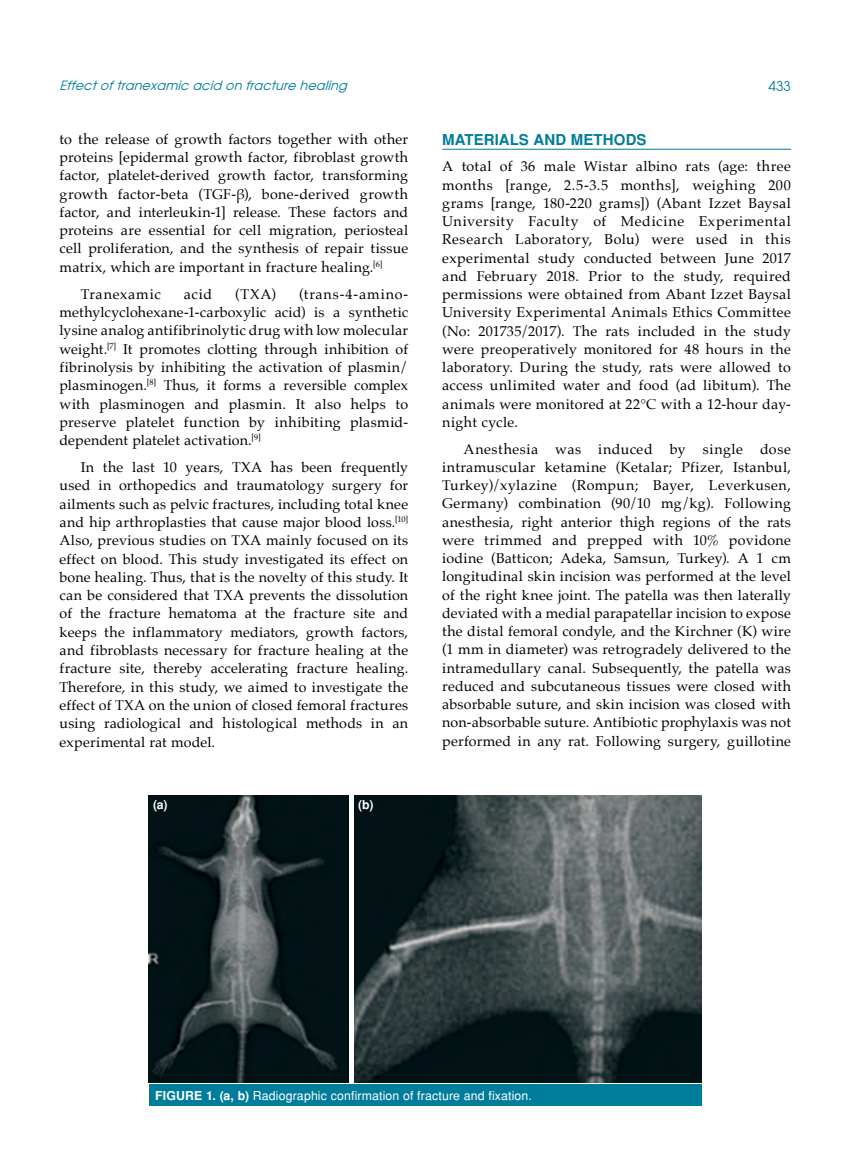
<style>
.page{position:relative;width:859px;height:1170px;background:#fff}
.page>*{position:absolute;margin:0;border:0;box-sizing:border-box;transform-origin:0 0}
.t1{font:700 15px "Helvetica Tr";letter-spacing:.005em;color:#007d9a}
.t2{font:14.25px/18.3px "Palatino";letter-spacing:.02em;color:#000;text-align:justify}
.t3{font:14.25px "Palatino";letter-spacing:.05em;color:#000}
.t4{font:13.5px "Avant Garde Tr";color:#007d9a}
.t5{font:italic 12.75px "Avant Garde Tr";color:#007d9a}
.t6{font:12.3px "Helvetica Normal Tr";letter-spacing:.01em;color:#fff}
.t7{font:700 12.3px "Helvetica Tr";color:#fff}
.s1{font-family:"Helvetica Tr";font-weight:700}
</style>
<div class="page">
<hr style="left:442px;top:149px;width:349px;height:1px;background:#007d9a">
<div style="left:149px;top:1084px;width:553px;height:22px;background:#007d9a"></div>
<img style="left:149px;top:795px;width:552px;height:287px">
<hr style="left:349px;top:794px;width:4px;height:289px;background:#fff">
<p class="t5" style="left:60px;top:78px;width:293px">Effectoftranexamic acid on fracture healing</p>
<p class="t4" style="left:768px;top:77px;width:24px">433</p>
<p class="t2" style="left:60px;top:129px;width:350px">to the release of growth factors together with other proteins [epidermal growth factor, fibroblast growth factor, platelet-derived growth factor, transforming growth factor-beta (TGF-β), bone-derived growth factor, and interleukin-1] release. These factors and proteins are essential for cell migration, periosteal cell proliferation, and the synthesis of repair tissue matrix, which are important in fracture healing.<sup>[6]</sup></p>
<p class="t3" style="left:81px;top:282px;width:82px">Tranexamic</p>
<p class="t2" style="left:184px;top:284px;width:30px">acid</p>
<p class="t2" style="left:235px;top:284px;width:42px">(TXA)</p>
<p class="t1" style="left:442px;top:130px;width:206px">MATERIALS AND METHODS</p>
<p class="t2" style="left:442px;top:157px;width:350px">A total of 36 male Wistar albino rats (age: three months [range, 2.5-3.5 months], weighing 200 grams [range, 180-220 grams]) (Abant Izzet Baysal University Faculty of Medicine Experimental Research Laboratory, Bolu) were used in this experimental study conducted between June 2017 and February 2018. Prior to the study, required permissions were obtained from Abant Izzet Baysal University Experimental Animals Ethics Committee (No: 201735/2017). The rats included in the study were preoperatively monitored for 48 hours in the laboratory. During the study, rats were allowed to access unlimited water and food (ad libitum). The animals were monitored at 22°C with a 12-hour day&shy;night cycle.</p>
<p class="t2" style="left:442px;top:439px;width:350px;text-indent:21px">Anesthesia was induced by single dose intramuscular ketamine (Ketalar; Pfizer, Istanbul, Turkey)/xylazine (Rompun; Bayer, Leverkusen, Germany) combination (90/10 mg/kg). Following anesthesia, right anterior thigh regions of the rats were trimmed and prepped with 10% povidone iodine (Batticon; Adeka, Samsun, Turkey). A 1 cm longitudinal skin incision was performed at the level of the right knee joint. The patella was then laterally deviated with a medial parapatellar incision to expose the distal femoral condyle, and the Kirchner (K) wire (1 mm in diameter) was retrogradely delivered to the intramedullary canal. Subsequently, the patella was reduced and subcutaneous tissues were closed with absorbable suture, and skin incision was closed with non-absorbable suture. Antibiotic prophylaxis was not performed in any rat. Following surgery, guillotine</p>
<p class="t2" style="left:60px;top:284px;width:350px;text-indent:240px">(trans-4-amino&shy;methylcyclohexane-1-carboxylic acid) is a synthetic lysine analog antifibrinolytic drug with low molecular weight.<sup>[7]</sup> It promotes clotting through inhibition of fibrinolysis by inhibiting the activation of plasmin/ plasminogen.<sup>[8]</sup> Thus, it forms a reversible complex with plasminogen and plasmin. It also helps to preserve platelet function by inhibiting plasmid&shy;dependent platelet activation.<sup>[9]</sup></p>
<p class="t2" style="left:60px;top:458px;width:350px;text-indent:21px">In the last 10 years, TXA has been frequently used in orthopedics and traumatology surgery for ailments such as pelvic fractures, including total knee and hip arthroplasties that cause major blood loss.<sup>[10] </sup>Also, previous studies on TXA mainly focused on its effect on blood. This study investigated its effect on bone healing. Thus, that is the novelty of this study. It can be considered that TXA prevents the dissolution of the fracture hematoma at the fracture site and keeps the inflammatory mediators, growth factors, and fibroblasts necessary for fracture healing at the fracture site, thereby accelerating fracture healing.<br>Therefore, in this study, we aimed to investigate the effect of TXA on the union of closed femoral fractures using radiological and histological methods in an experimental rat model.</p>
<p class="t7" style="left:153px;top:796px;width:16px">(a)</p>
<p class="t7" style="left:358px;top:796px;width:17px">(b)</p>
<p class="t6" style="left:155px;top:1087px;width:378px"><span class="s1">FIGURE 1. (a, b)</span> Radiographic confirmation of fracture and fixation.</p>
</div>
